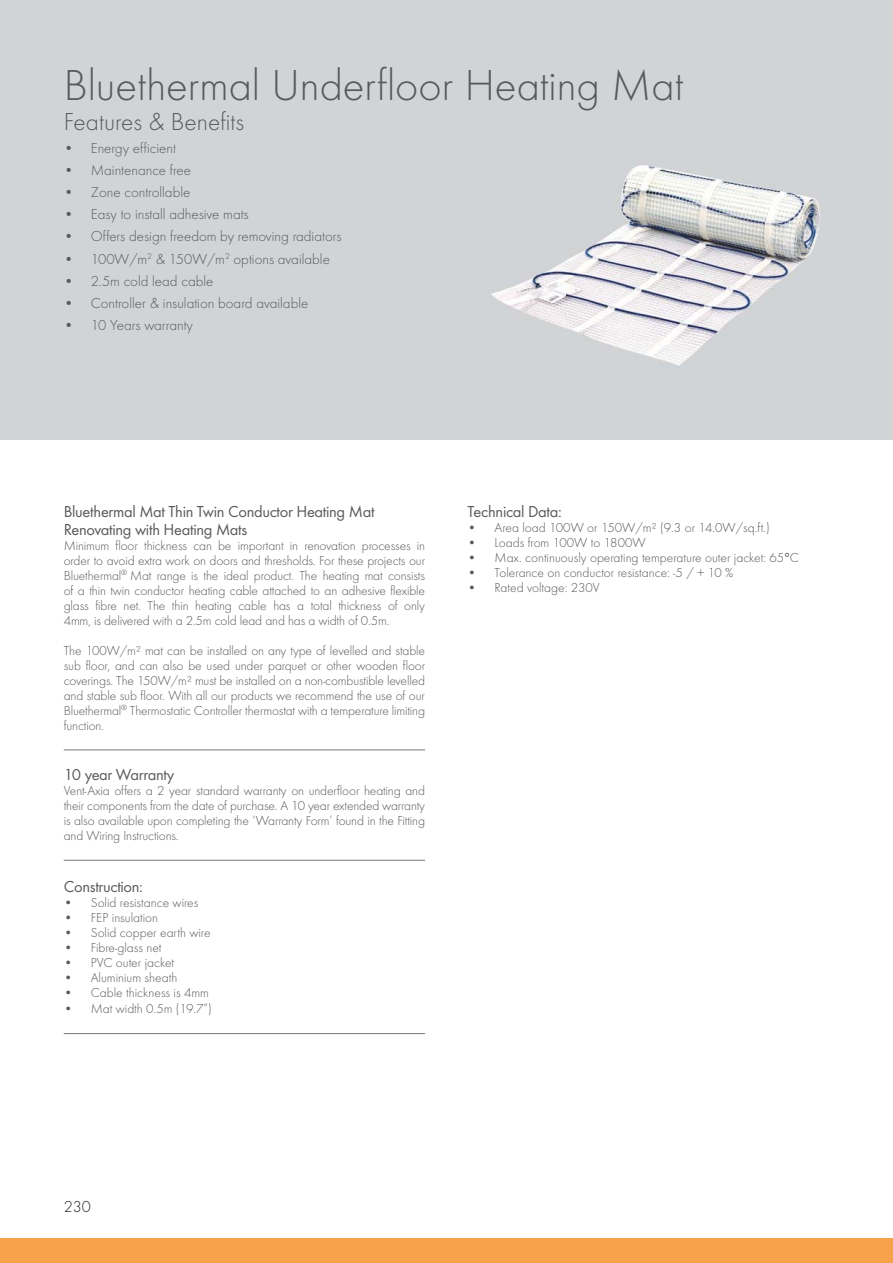
<style>
.page{position:relative;width:893px;height:1263px;background:#fff}
.page>*{position:absolute;margin:0;border:0;box-sizing:border-box;transform-origin:0 0}
.t1{font:300 45px "Futura T";color:#58595b}
.t2{font:300 25.5px "Futura T";color:#58595b}
.t3{font:16.5px/18px "Futura T";letter-spacing:-.02em;color:#58595b}
.t4{font:300 16.5px "Futura T";color:#231f20}
.t5{font:300 15px "Futura T";color:#58595b}
.t6{font:300 13.5px/15px "Futura T";color:#58595b;text-align:justify}
</style>
<div class="page">
<div style="left:0;top:1239px;width:893px;height:24px;background:#f7a24a"></div>
<div style="left:0;top:0;width:893px;height:440px;background:#d1d3d4"></div>
<hr style="left:64px;top:750px;width:361px;height:1px;background:#797a7d">
<hr style="left:64px;top:860px;width:361px;height:1px;background:#797a7d">
<hr style="left:64px;top:1033px;width:361px;height:1px;background:#797a7d">
<img style="left:491px;top:165px;width:329px;height:201px">
<h1 class="t1" style="left:64px;top:67px;width:621px">Bluethermal Underfloor Heating Mat</h1>
<h2 class="t2" style="left:64px;top:112px;width:182px">Features &amp; Benefits</h2>
<p class="t5" style="left:64px;top:141px;width:114px">• Energy efficient</p>
<p class="t5" style="left:64px;top:164px;width:129px">• Maintenance free</p>
<p class="t5" style="left:64px;top:186px;width:128px">• Zone controllable</p>
<p class="t5" style="left:64px;top:208px;width:186px">• Easy to install adhesive mats</p>
<p class="t5" style="left:64px;top:230px;width:279px">• Offers design freedom by removing radiators</p>
<p class="t5" style="left:64px;top:253px;width:268px">• 100W/m<sup>2</sup> &amp; 150W/m<sup>2</sup> options available</p>
<p class="t5" style="left:64px;top:275px;width:151px">• 2.5m cold lead cable</p>
<p class="t5" style="left:64px;top:297px;width:246px">• Controller &amp; insulation board available</p>
<p class="t5" style="left:64px;top:319px;width:131px">• 10 Years warranty</p>
<p class="t3" style="left:64px;top:504px;width:312px">Bluethermal Mat Thin Twin Conductor Heating Mat<br>Renovating with Heating Mats</p>
<p class="t6" style="left:64px;top:539px;width:363px">Minimum floor thickness can be important in renovation processes in order to avoid extra work on doors and thresholds. For these projects our Bluethermal<sup>®</sup> Mat range is the ideal product. The heating mat consists of a thin twin conductor heating cable attached to an adhesive flexible glass fibre net. The thin heating cable has a total thickness of only 4mm, is delivered with a 2.5m cold lead and has a width of 0.5m.</p>
<p class="t6" style="left:64px;top:644px;width:363px">The 100W/m² mat can be installed on any type of levelled and stable sub floor, and can also be used under parquet or other wooden floor coverings. The 150W/m² must be installed on a non-combustible levelled and stable sub floor. With all our products we recommend the use of our Bluethermal<sup>®</sup> Thermostatic Controller thermostat with a temperature limiting function.</p>
<p class="t3" style="left:64px;top:767px;width:112px">10 year Warranty</p>
<p class="t6" style="left:64px;top:784px;width:363px">Vent-Axia offers a 2 year standard warranty on underfloor heating and their components from the date of purchase. A 10 year extended warranty is also available upon completing the ‘Warranty Form’ found in the Fitting and Wiring Instructions.</p>
<p class="t3" style="left:64px;top:879px;width:81px">Construction:</p>
<p class="t6" style="left:64px;top:896px;width:136px">• Solid resistance wires</p>
<p class="t6" style="left:64px;top:911px;width:96px">• FEP insulation</p>
<p class="t6" style="left:64px;top:926px;width:148px">• Solid copper earth wire</p>
<p class="t6" style="left:64px;top:941px;width:99px">• Fibre-glass net</p>
<p class="t6" style="left:64px;top:956px;width:112px">• PVC outer jacket</p>
<p class="t6" style="left:64px;top:971px;width:115px">• Aluminium sheath</p>
<p class="t6" style="left:64px;top:986px;width:147px">• Cable thickness is 4mm</p>
<p class="t6" style="left:64px;top:1002px;width:150px">• Mat width 0.5m (19.7”)</p>
<p class="t3" style="left:468px;top:504px;width:96px">Technical Data:</p>
<p class="t6" style="left:468px;top:521px;width:304px">• Area load 100W or 150W/m² (9.3 or 14.0W/sq.ft.)</p>
<p class="t6" style="left:468px;top:536px;width:180px">• Loads from 100W to 1800W</p>
<p class="t6" style="left:468px;top:551px;width:333px">• Max. continuously operating temperature outer jacket: 65°C</p>
<p class="t6" style="left:468px;top:566px;width:267px">• Tolerance on conductor resistance: -5 / + 10 %</p>
<p class="t6" style="left:468px;top:581px;width:134px">• Rated voltage: 230V</p>
<p class="t4" style="left:64px;top:1200px;width:29px">230</p>
</div>
